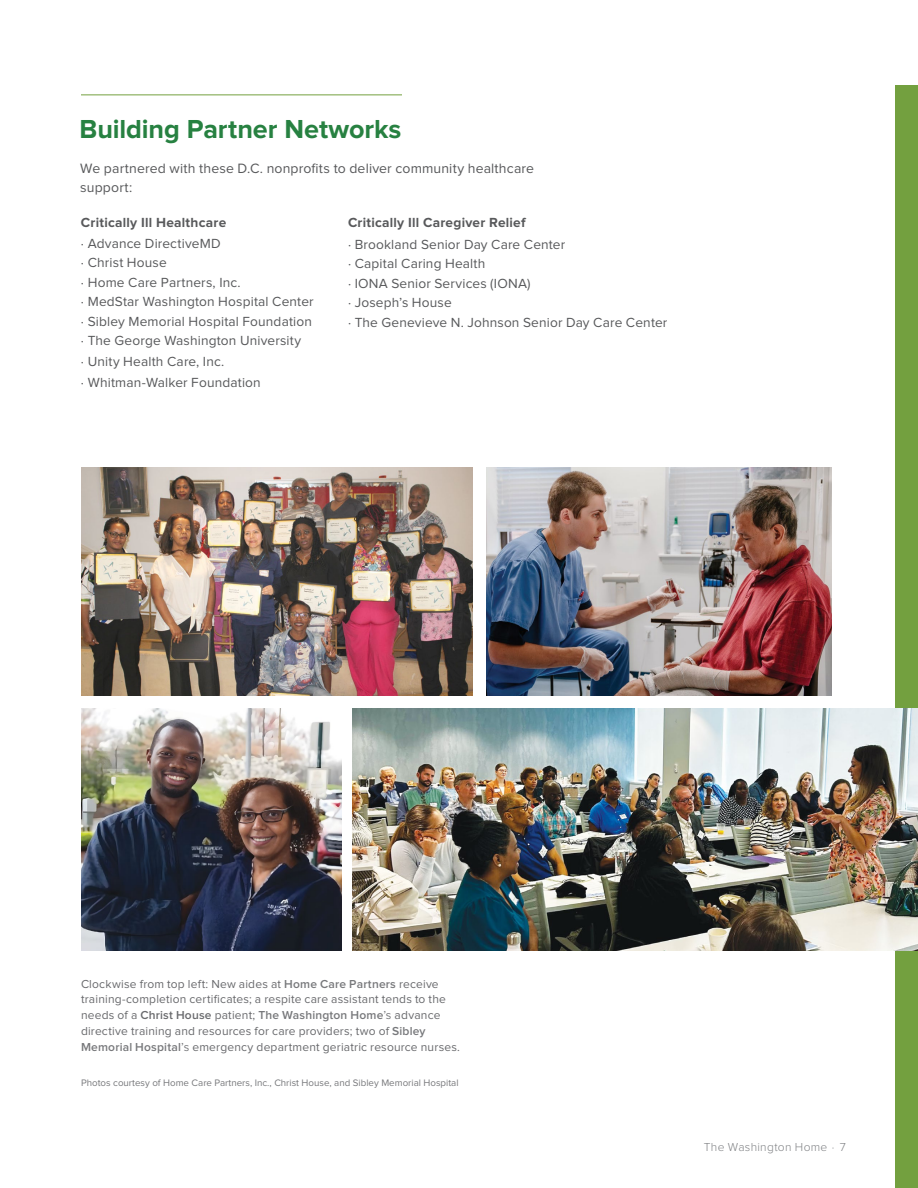
<style>
.page{position:relative;width:918px;height:1188px;background:#fff}
.page>*{position:absolute;margin:0;border:0;box-sizing:border-box;transform-origin:0 0}
.t1{font:700 27px "Proxima Nova";letter-spacing:-.005em;color:#278141}
.t2{font:14.1px/19.5px "Proxima Nova";letter-spacing:.01em;color:#58595b}
.t3{font:13.65px/19.5px "Proxima Nova";letter-spacing:.01em;color:#58595b}
.t4{font:700 13.65px "Proxima Nova";letter-spacing:.015em;color:#58595b}
.t5{font:12px/15.8px "Proxima Nova";letter-spacing:.015em;color:#696a6d}
.t6{font:300 12px "Proxima Nova";letter-spacing:.025em;color:#808285}
.t7{font:9.75px "Proxima Nova";color:#77787b}
.s1{font-weight:600;color:#77787b}
.s2{font-weight:600}
.s3{color:#77787b}
</style>
<div class="page">
<img style="left:486px;top:467px;width:345px;height:229px">
<div style="left:896px;top:86px;width:22px;height:1102px;background:#73a03f"></div>
<img style="left:81px;top:467px;width:391px;height:229px">
<img style="left:353px;top:708px;width:565px;height:243px">
<img style="left:81px;top:708px;width:261px;height:243px">
<hr style="left:81px;top:95px;width:321px;height:1px;background:#73a03f">
<h1 class="t1" style="left:80px;top:114px;width:323px">Building Partner Networks</h1>
<p class="t2" style="left:80px;top:159px;width:455px">We partnered with these D.C. nonprofits to deliver community healthcare support:</p>
<p class="t4" style="left:81px;top:215px;width:147px">Critically Ill Healthcare</p>
<p class="t3" style="left:81px;top:234px;width:234px">· Advance DirectiveMD<br>· Christ House<br>· Home Care Partners, Inc.<br>· MedStar Washington Hospital Center · Sibley Memorial Hospital Foundation · The George Washington University</p>
<p class="t3" style="left:81px;top:352px;width:181px;line-height:21px">· Unity Health Care, Inc.<br>· Whitman-Walker Foundation</p>
<p class="t4" style="left:348px;top:214px;width:179px">Critically Ill Caregiver Relief</p>
<p class="t3" style="left:348px;top:235px;width:321px">· Brookland Senior Day Care Center<br>· Capital Caring Health<br>· IONA Senior Services (IONA)<br>· Joseph’s House<br>· The Genevieve N. Johnson Senior Day Care Center</p>
<p class="t5" style="left:81px;top:976px;width:380px">Clockwise from top left: New aides at <span class="s1">Home Care Partners</span> receive training-completion certificates; a respite care assistant tends to the needs of a <span class="s2">Christ House</span> patient; <span class="s1">The Washington Home</span><span class="s3">’s</span> advance directive training and resources for care providers; two of <span class="s1">Sibley Memorial Hospital</span><span class="s3">’s</span> emergency department geriatric resource nurses.</p>
<p class="t7" style="left:81px;top:1078px;width:379px">Photos courtesy of Home Care Partners, Inc., Christ House, and Sibley Memorial Hospital</p>
<p class="t6" style="left:704px;top:1140px;width:144px">The Washington Home · 7</p>
</div>
